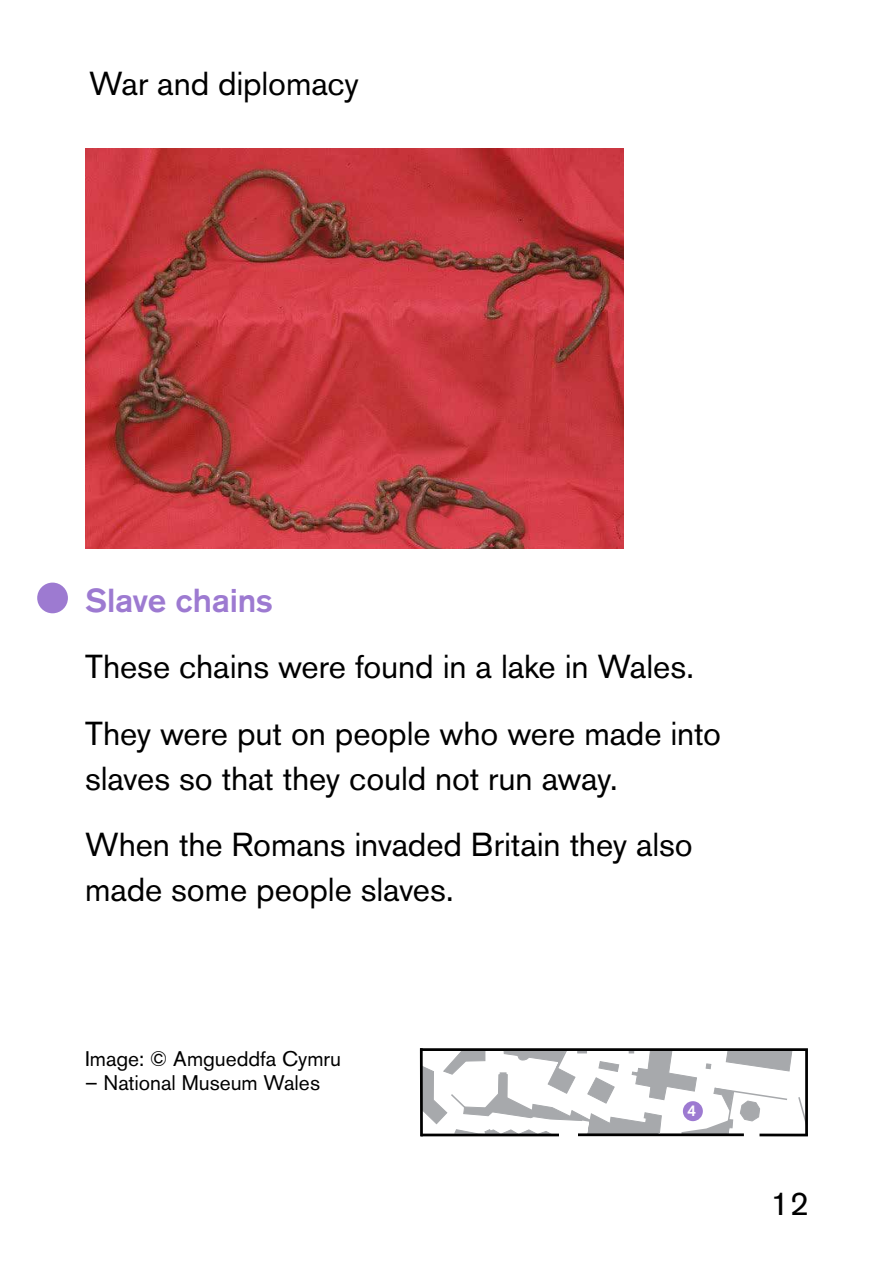
<style>
.page{position:relative;width:893px;height:1263px;background:#fff}
.page>*{position:absolute;margin:0;border:0;box-sizing:border-box;transform-origin:0 0}
.t1{font:33px/45px "Akzidenz Grotesk Pro";letter-spacing:-.005em;color:#000}
.t2{font:500 33px "Akzidenz Grotesk Pro";letter-spacing:-.005em;color:#9d7ad1}
.t3{font:21px "Akzidenz Grotesk Pro";color:#000}
.t4{font:500 15.6px "Akzidenz Grotesk Pro";color:#fff}
.s1{font-size:24px;color:#fff}
</style>
<div class="page">
<img style="left:85px;top:149px;width:539px;height:400px">
<svg style="left:419px;top:1048px;width:389px;height:89px"></svg>
<div style="left:683px;top:1101px;width:20px;height:20px;background:#9d7ad1;border-radius:50%"></div>
<div style="left:37px;top:583px;width:31px;height:30px;background:#9d7ad1;border-radius:50%"></div>
<p class="t1" style="left:89px;top:61px;width:271px">War and diplomacy</p>
<h3 class="t2" style="left:45px;top:579px;width:229px"><span class="s1">4</span> Slave chains</h3>
<p class="t1" style="left:85px;top:644px;width:610px">These chains were found in a lake in Wales.</p>
<p class="t1" style="left:85px;top:710px;width:637px">They were put on people who were made into slaves so that they could not run away.</p>
<p class="t1" style="left:85px;top:822px;width:609px">When the Romans invaded Britain they also made some people slaves.</p>
<p class="t3" style="left:85px;top:1045px;width:258px">Image: © Amgueddfa Cymru</p>
<p class="t3" style="left:85px;top:1069px;width:237px">– National Museum Wales</p>
<p class="t4" style="left:688px;top:1101px;width:10px">4</p>
<p class="t1" style="left:771px;top:1181px;width:40px">12</p>
</div>
